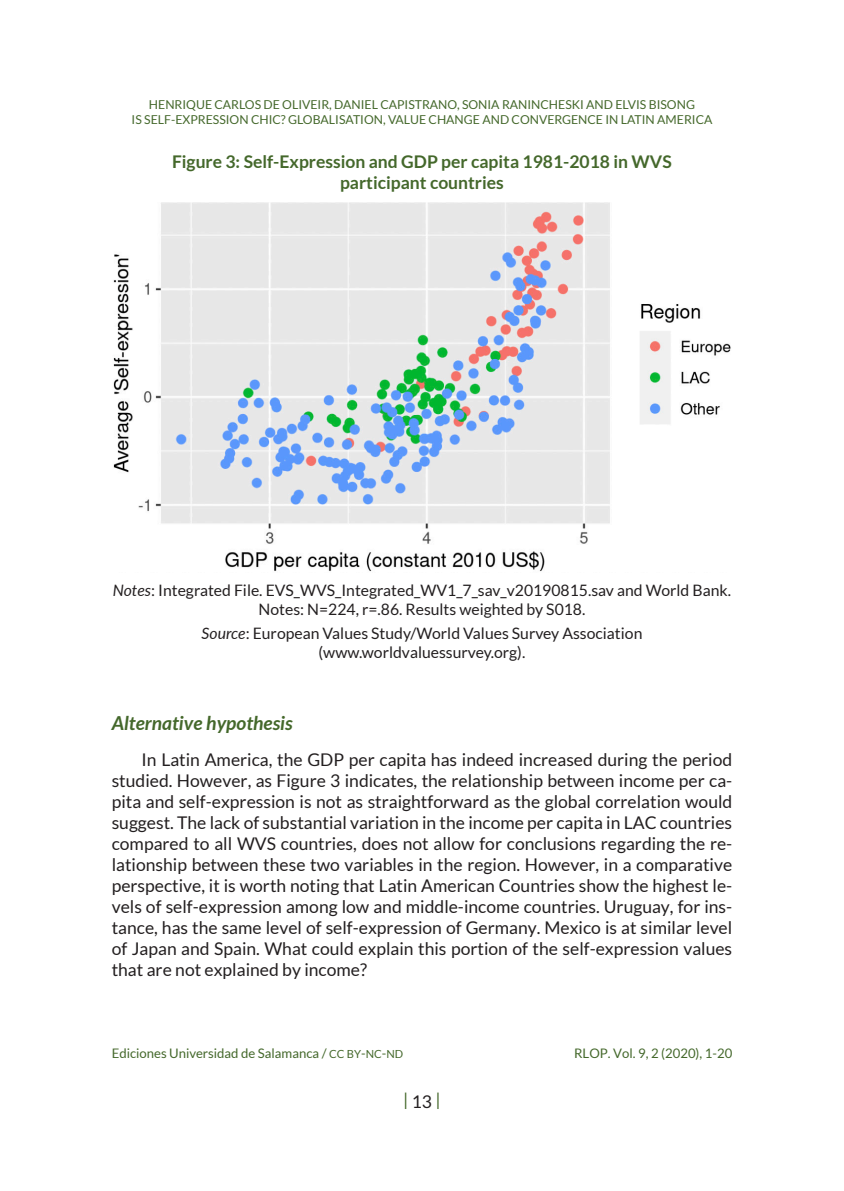
<style>
.page{position:relative;width:844px;height:1191px;background:#fff}
.page>*{position:absolute;margin:0;border:0;box-sizing:border-box;transform-origin:0 0}
.Epigrafe2{font:italic 700 19.25px "Lato";color:#44682b}
.Texto{font:17.5px/21px "Lato";color:#231f20;text-align:justify}
.TituloFiguraTabla{font:700 17.5px/21px "Lato";color:#44682b;text-align:center}
.t1{font:17.5px "Lato";color:#44682b}
.FuenteSED{font:15.75px/18.9px "Lato";color:#231f20;text-align:center}
.t2{font:13.12px "Lato";color:#44682b}
.t3{font:12.25px/14.7px "Lato";color:#44682b;text-align:center}
.s1{font-style:italic}
.s2{font-family:"Lato Regular SC850";font-size:11.2px}
.s3{font-family:"Lato Regular SC850"}
.s4{color:#231f20}
</style>
<div class="page">
<img style="left:113px;top:202px;width:618px;height:370px">
<p class="t3" style="left:131px;top:97px;width:582px">HENRIQUE CARLOS DE OLIVEIR, DANIEL CAPISTRANO, SONIA RANINCHESKI AND ELVIS BISONG<br>IS SELF-EXPRESSION CHIC? GLOBALISATION, VALUE CHANGE AND CONVERGENCE IN LATIN AMERICA</p>
<p class="TituloFiguraTabla" style="left:172px;top:151px;width:501px">Figure 3: Self-Expression and GDP per capita 1981-2018 in WVS participant countries</p>
<p class="FuenteSED" style="left:113px;top:580px;width:619px"><span class="s1">Notes</span>: Integrated File. EVS_WVS_Integrated_WV1_7_sav_v20190815.sav and World Bank.<br>Notes: N=224, r=.86. Results weighted by S018.</p>
<p class="FuenteSED" style="left:201px;top:623px;width:442px"><span class="s1">Source</span>: European Values Study/World Values Survey Association (www.worldvaluessurvey.org).</p>
<p class="Epigrafe2" style="left:112px;top:712px;width:182px">Alternative hypothesis</p>
<p class="Texto" style="left:112px;top:749px;width:622px;text-indent:30px">In Latin America, the GDP per capita has indeed increased during the period studied. However, as Figure 3 indicates, the relationship between income per ca&shy;pita and self-expression is not as straightforward as the global correlation would suggest. The lack of substantial variation in the income per capita in LAC countries compared to all WVS countries, does not allow for conclusions regarding the re&shy;lationship between these two variables in the region. However, in a comparative perspective, it is worth noting that Latin American Countries show the highest le&shy;vels of self-expression among low and middle-income countries. Uruguay, for ins&shy;tance, has the same level of self-expression of Germany. Mexico is at similar level of Japan and Spain. What could explain this portion of the self-expression values that are not explained by income?</p>
<p class="t2" style="left:112px;top:1045px;width:293px">Ediciones Universidad de Salamanca / <span class="s2">CC BY</span><span class="s3">-</span><span class="s2">NC</span><span class="s3">-</span><span class="s2">ND</span></p>
<p class="t2" style="left:574px;top:1045px;width:160px">RLOP. Vol. 9, 2 (2020), 1-20</p>
<p class="t1" style="left:403px;top:1089px;width:39px">|<span class="s4">13</span>|</p>
</div>
